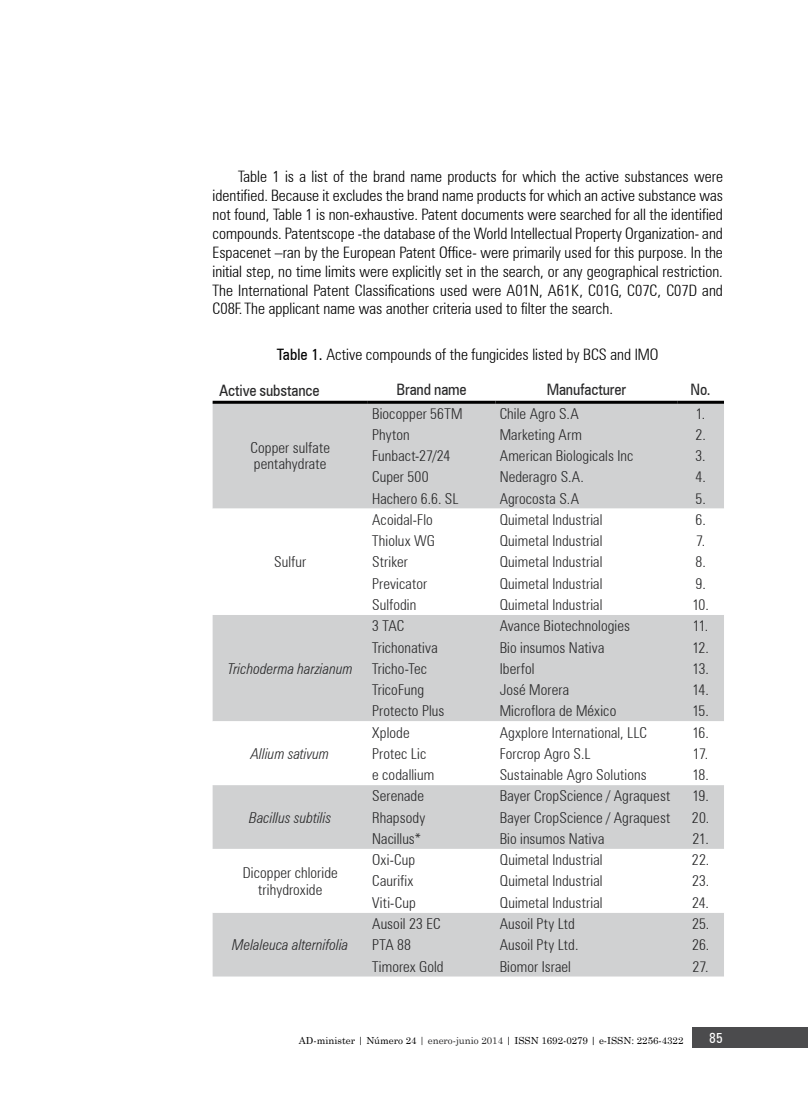
<style>
.page{position:relative;width:808px;height:1106px;background:#fff}
.page>*{position:absolute;margin:0;border:0;box-sizing:border-box;transform-origin:0 0}
.t1{font:300 condensed 15.75px/18.9px "Zurich BT";color:#000;text-align:justify}
.t2{font:condensed 15.75px "Zurich BT";letter-spacing:-.01em;color:#282829}
.t3{font:300 condensed 15px/16.5px "Zurich BT";letter-spacing:.005em;color:#282829}
.t4{font:italic 300 condensed 15px "Zurich BT";letter-spacing:.005em;color:#282829}
.t5{font:condensed 14.25px "Zurich BT";color:#fff}
.t6{font:9.75px "Century Schoolbook";color:#000}
.s1{font-weight:400}
.s2{color:#282829}
</style>
<div class="page">
<div style="left:692px;top:1027px;width:116px;height:20px;background:#4b4b4d"></div>
<div style="left:213px;top:404px;width:511px;height:572px;background:#d0d1d2"></div>
<svg style="left:213px;top:508px;width:511px;height:404px"></svg>
<hr style="left:213px;top:401px;width:155px;height:3px;background:#000">
<hr style="left:368px;top:401px;width:127px;height:3px;background:#000">
<hr style="left:495px;top:401px;width:182px;height:3px;background:#000">
<hr style="left:677px;top:401px;width:47px;height:3px;background:#000">
<p class="t1" style="left:213px;top:167px;width:512px;text-indent:26px">Table 1 is a list of the brand name products for which the active substances were identified. Because it excludes the brand name products for which an active substance was not found, Table 1 is non-exhaustive. Patent documents were searched for all the identified compounds. Patentscope -the database of the World Intellectual Property Organization- and Espacenet –ran by the European Patent Office- were primarily used for this purpose. In the initial step, no time limits were explicitly set in the search, or any geographical restriction.<br>The International Patent Classifications used were A01N, A61K, C01G, C07C, C07D and C08F. The applicant name was another criteria used to filter the search.</p>
<p class="t1" style="left:277px;top:344px;width:383px"><span class="s1">Table 1.</span> Active compounds of the fungicides listed by BCS and IMO</p>
<p class="t2" style="left:219px;top:381px;width:102px">Active substance</p>
<p class="t2" style="left:397px;top:380px;width:72px">Brand name</p>
<p class="t2" style="left:547px;top:380px;width:81px">Manufacturer</p>
<p class="t2" style="left:690px;top:380px;width:22px">No.</p>
<p class="t3" style="left:250px;top:439px;width:81px">Copper sulfate pentahydrate</p>
<p class="t3" style="left:274px;top:554px;width:34px">Sulfur</p>
<p class="t4" style="left:228px;top:659px;width:126px">Trichoderma harzianum</p>
<p class="t4" style="left:251px;top:744px;width:79px">Allium sativum</p>
<p class="t4" style="left:249px;top:808px;width:84px">Bacillus subtilis</p>
<p class="t3" style="left:243px;top:864px;width:97px;text-align:center">Dicopper chloride trihydroxide</p>
<p class="t4" style="left:232px;top:935px;width:118px">Melaleuca alternifolia</p>
<p class="t3" style="left:372px;top:405px;width:92px">Biocopper 56TM</p>
<p class="t3" style="left:500px;top:405px;width:81px">Chile Agro S.A</p>
<p class="t3" style="left:696px;top:405px;width:11px">1.</p>
<p class="t3" style="left:372px;top:426px;width:39px">Phyton</p>
<p class="t3" style="left:500px;top:426px;width:84px">Marketing Arm</p>
<p class="t3" style="left:695px;top:426px;width:12px">2.</p>
<p class="t3" style="left:372px;top:447px;width:80px">Funbact-27/24</p>
<p class="t3" style="left:500px;top:447px;width:135px">American Biologicals Inc</p>
<p class="t3" style="left:695px;top:447px;width:12px">3.</p>
<p class="t3" style="left:372px;top:468px;width:58px">Cuper 500</p>
<p class="t3" style="left:500px;top:468px;width:86px">Nederagro S.A.</p>
<p class="t3" style="left:695px;top:468px;width:12px">4.</p>
<p class="t3" style="left:372px;top:490px;width:88px">Hachero 6.6. SL</p>
<p class="t3" style="left:500px;top:490px;width:81px">Agrocosta S.A</p>
<p class="t3" style="left:695px;top:490px;width:12px">5.</p>
<p class="t3" style="left:372px;top:511px;width:62px">Acoidal-Flo</p>
<p class="t3" style="left:500px;top:511px;width:104px">Quimetal Industrial</p>
<p class="t3" style="left:695px;top:511px;width:12px">6.</p>
<p class="t3" style="left:372px;top:532px;width:64px">Thiolux WG</p>
<p class="t3" style="left:500px;top:532px;width:104px">Quimetal Industrial</p>
<p class="t3" style="left:696px;top:532px;width:11px">7.</p>
<p class="t3" style="left:372px;top:553px;width:37px">Striker</p>
<p class="t3" style="left:500px;top:553px;width:104px">Quimetal Industrial</p>
<p class="t3" style="left:695px;top:553px;width:12px">8.</p>
<p class="t3" style="left:372px;top:575px;width:57px">Previcator</p>
<p class="t3" style="left:500px;top:575px;width:104px">Quimetal Industrial</p>
<p class="t3" style="left:695px;top:575px;width:12px">9.</p>
<p class="t3" style="left:372px;top:596px;width:46px">Sulfodin</p>
<p class="t3" style="left:500px;top:596px;width:104px">Quimetal Industrial</p>
<p class="t3" style="left:692px;top:596px;width:18px">10.</p>
<p class="t3" style="left:372px;top:617px;width:34px">3 TAC</p>
<p class="t3" style="left:500px;top:617px;width:132px">Avance Biotechnologies</p>
<p class="t3" style="left:693px;top:617px;width:17px">11.</p>
<p class="t3" style="left:372px;top:639px;width:67px">Trichonativa</p>
<p class="t3" style="left:500px;top:639px;width:106px">Bio insumos Nativa</p>
<p class="t3" style="left:692px;top:639px;width:18px">12.</p>
<p class="t3" style="left:372px;top:660px;width:56px">Tricho-Tec</p>
<p class="t3" style="left:500px;top:660px;width:36px">Iberfol</p>
<p class="t3" style="left:692px;top:660px;width:18px">13.</p>
<p class="t3" style="left:372px;top:681px;width:54px">TricoFung</p>
<p class="t3" style="left:500px;top:681px;width:71px">José Morera</p>
<p class="t3" style="left:692px;top:681px;width:18px">14.</p>
<p class="t3" style="left:372px;top:702px;width:74px">Protecto Plus</p>
<p class="t3" style="left:500px;top:702px;width:118px">Microflora de México</p>
<p class="t3" style="left:692px;top:702px;width:18px">15.</p>
<p class="t3" style="left:372px;top:724px;width:39px">Xplode</p>
<p class="t3" style="left:500px;top:724px;width:149px">Agxplore International, LLC</p>
<p class="t3" style="left:692px;top:724px;width:18px">16.</p>
<p class="t3" style="left:372px;top:745px;width:56px">Protec Lic</p>
<p class="t3" style="left:500px;top:745px;width:92px">Forcrop Agro S.L</p>
<p class="t3" style="left:693px;top:745px;width:17px">17.</p>
<p class="t3" style="left:372px;top:766px;width:64px">e codallium</p>
<p class="t3" style="left:500px;top:766px;width:149px">Sustainable Agro Solutions</p>
<p class="t3" style="left:692px;top:766px;width:18px">18.</p>
<p class="t3" style="left:372px;top:787px;width:53px">Serenade</p>
<p class="t3" style="left:500px;top:787px;width:172px">Bayer CropScience / Agraquest</p>
<p class="t3" style="left:692px;top:787px;width:18px">19.</p>
<p class="t3" style="left:372px;top:809px;width:55px">Rhapsody</p>
<p class="t3" style="left:500px;top:809px;width:172px">Bayer CropScience / Agraquest</p>
<p class="t3" style="left:692px;top:809px;width:19px">20.</p>
<p class="t3" style="left:372px;top:830px;width:51px">Nacillus*</p>
<p class="t3" style="left:500px;top:830px;width:106px">Bio insumos Nativa</p>
<p class="t3" style="left:692px;top:830px;width:18px">21.</p>
<p class="t3" style="left:372px;top:851px;width:45px">Oxi-Cup</p>
<p class="t3" style="left:500px;top:851px;width:104px">Quimetal Industrial</p>
<p class="t3" style="left:692px;top:851px;width:19px">22.</p>
<p class="t3" style="left:372px;top:872px;width:43px">Caurifix</p>
<p class="t3" style="left:500px;top:872px;width:104px">Quimetal Industrial</p>
<p class="t3" style="left:692px;top:872px;width:19px">23.</p>
<p class="t3" style="left:372px;top:894px;width:45px">Viti-Cup</p>
<p class="t3" style="left:500px;top:894px;width:104px">Quimetal Industrial</p>
<p class="t3" style="left:692px;top:894px;width:18px">24.</p>
<p class="t3" style="left:372px;top:915px;width:70px">Ausoil 23 EC</p>
<p class="t3" style="left:500px;top:915px;width:77px">Ausoil Pty Ltd</p>
<p class="t3" style="left:692px;top:915px;width:19px">25.</p>
<p class="t3" style="left:372px;top:936px;width:41px">PTA 88</p>
<p class="t3" style="left:500px;top:936px;width:80px">Ausoil Pty Ltd.</p>
<p class="t3" style="left:692px;top:936px;width:19px">26.</p>
<p class="t3" style="left:372px;top:957px;width:73px">Timorex Gold</p>
<p class="t3" style="left:500px;top:957px;width:73px">Biomor Israel</p>
<p class="t3" style="left:692px;top:957px;width:18px">27.</p>
<p class="t6" style="left:299px;top:1031px;width:386px">AD-minister | Número 24 <span class="s2">| enero-junio 2014</span> | ISSN 1692-0279 | e-ISSN: 2256-4322</p>
<p class="t5" style="left:709px;top:1029px;width:15px">85</p>
</div>
